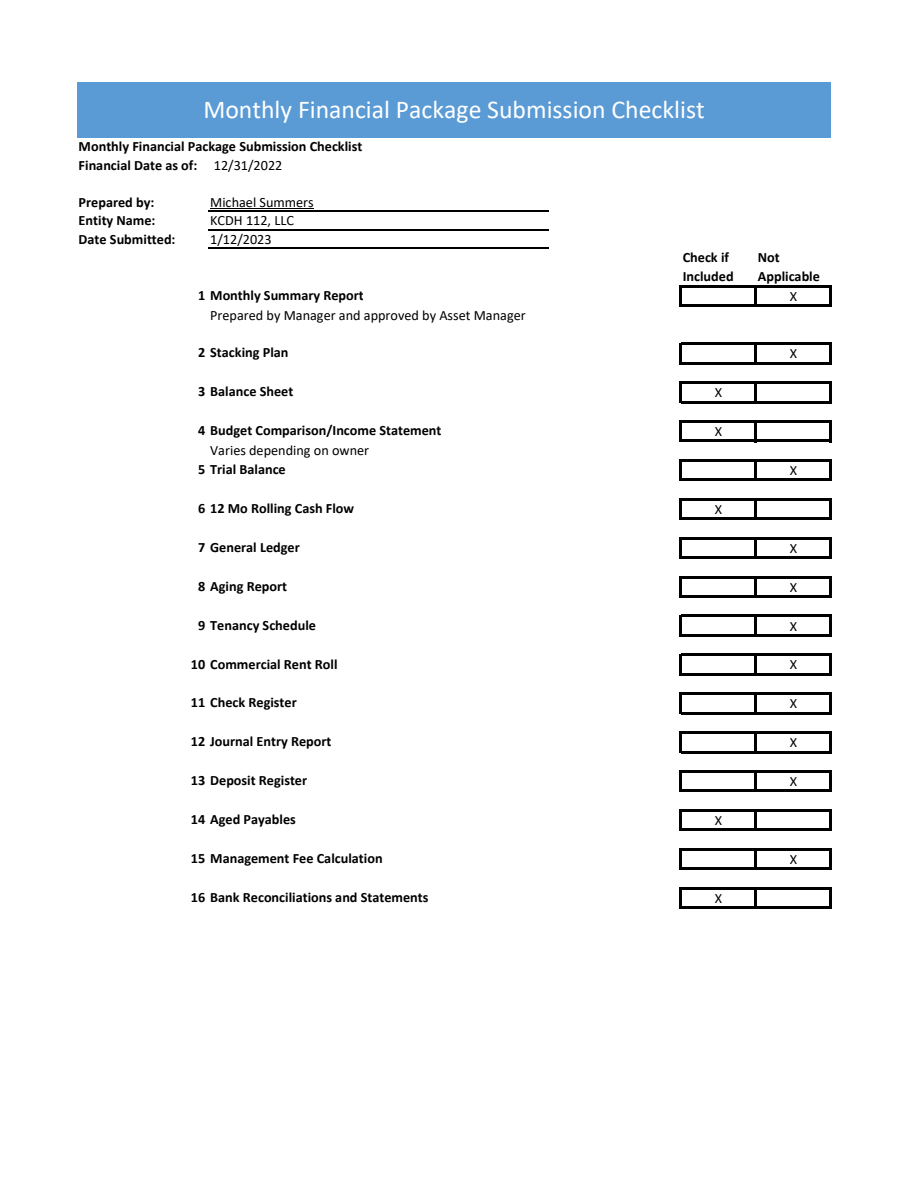
<style>
.page{position:relative;width:918px;height:1188px;background:#fff}
.page>*{position:absolute;margin:0;border:0;box-sizing:border-box;transform-origin:0 0}
.t1{font:25.8px "Calibri";color:#fff}
.t2{font:700 14.25px/18.6px "Calibri";color:#000}
.t3{font:14.25px/18.6px "Calibri";color:#000}
.s1{font-weight:400}
</style>
<div class="page">
<div style="left:77px;top:82px;width:754px;height:55px;background:#5b9bd5"></div>
<hr style="left:210px;top:208px;width:104px;height:1px;background:#000">
<hr style="left:679px;top:285px;width:2px;height:22px;background:#000">
<hr style="left:754px;top:288px;width:3px;height:19px;background:#000">
<hr style="left:829px;top:288px;width:3px;height:19px;background:#000">
<hr style="left:679px;top:343px;width:2px;height:21px;background:#000">
<hr style="left:754px;top:345px;width:3px;height:19px;background:#000">
<hr style="left:829px;top:345px;width:3px;height:19px;background:#000">
<hr style="left:679px;top:381px;width:2px;height:22px;background:#000">
<hr style="left:754px;top:384px;width:3px;height:19px;background:#000">
<hr style="left:829px;top:384px;width:3px;height:19px;background:#000">
<hr style="left:679px;top:420px;width:2px;height:22px;background:#000">
<hr style="left:754px;top:423px;width:3px;height:19px;background:#000">
<hr style="left:829px;top:423px;width:3px;height:19px;background:#000">
<hr style="left:679px;top:459px;width:2px;height:22px;background:#000">
<hr style="left:754px;top:462px;width:3px;height:19px;background:#000">
<hr style="left:829px;top:462px;width:3px;height:19px;background:#000">
<hr style="left:679px;top:498px;width:2px;height:22px;background:#000">
<hr style="left:754px;top:501px;width:3px;height:19px;background:#000">
<hr style="left:829px;top:501px;width:3px;height:19px;background:#000">
<hr style="left:679px;top:537px;width:2px;height:22px;background:#000">
<hr style="left:754px;top:539px;width:3px;height:20px;background:#000">
<hr style="left:829px;top:539px;width:3px;height:20px;background:#000">
<hr style="left:679px;top:576px;width:2px;height:22px;background:#000">
<hr style="left:754px;top:578px;width:3px;height:20px;background:#000">
<hr style="left:829px;top:578px;width:3px;height:20px;background:#000">
<hr style="left:679px;top:615px;width:2px;height:22px;background:#000">
<hr style="left:754px;top:617px;width:3px;height:20px;background:#000">
<hr style="left:829px;top:617px;width:3px;height:20px;background:#000">
<hr style="left:679px;top:654px;width:2px;height:22px;background:#000">
<hr style="left:754px;top:656px;width:3px;height:20px;background:#000">
<hr style="left:829px;top:656px;width:3px;height:20px;background:#000">
<hr style="left:679px;top:692px;width:2px;height:22px;background:#000">
<hr style="left:754px;top:695px;width:3px;height:19px;background:#000">
<hr style="left:829px;top:695px;width:3px;height:19px;background:#000">
<hr style="left:679px;top:731px;width:2px;height:22px;background:#000">
<hr style="left:754px;top:734px;width:3px;height:19px;background:#000">
<hr style="left:829px;top:734px;width:3px;height:19px;background:#000">
<hr style="left:679px;top:770px;width:2px;height:22px;background:#000">
<hr style="left:754px;top:773px;width:3px;height:19px;background:#000">
<hr style="left:829px;top:773px;width:3px;height:19px;background:#000">
<hr style="left:679px;top:809px;width:2px;height:22px;background:#000">
<hr style="left:754px;top:812px;width:3px;height:19px;background:#000">
<hr style="left:829px;top:812px;width:3px;height:19px;background:#000">
<hr style="left:679px;top:848px;width:2px;height:22px;background:#000">
<hr style="left:754px;top:850px;width:3px;height:20px;background:#000">
<hr style="left:829px;top:850px;width:3px;height:20px;background:#000">
<hr style="left:679px;top:887px;width:2px;height:22px;background:#000">
<hr style="left:754px;top:889px;width:3px;height:20px;background:#000">
<hr style="left:829px;top:889px;width:3px;height:20px;background:#000">
<hr style="left:208px;top:211px;width:341px;height:1px;background:#000">
<hr style="left:208px;top:229px;width:341px;height:2px;background:#000">
<hr style="left:208px;top:248px;width:341px;height:1px;background:#000">
<hr style="left:681px;top:285px;width:151px;height:3px;background:#000">
<hr style="left:681px;top:305px;width:151px;height:2px;background:#000">
<hr style="left:681px;top:343px;width:151px;height:2px;background:#000">
<hr style="left:681px;top:362px;width:151px;height:2px;background:#000">
<hr style="left:681px;top:381px;width:151px;height:3px;background:#000">
<hr style="left:681px;top:401px;width:151px;height:2px;background:#000">
<hr style="left:681px;top:420px;width:151px;height:3px;background:#000">
<hr style="left:681px;top:440px;width:151px;height:2px;background:#000">
<hr style="left:681px;top:459px;width:151px;height:3px;background:#000">
<hr style="left:681px;top:479px;width:151px;height:2px;background:#000">
<hr style="left:681px;top:498px;width:151px;height:3px;background:#000">
<hr style="left:681px;top:518px;width:151px;height:2px;background:#000">
<hr style="left:681px;top:537px;width:151px;height:2px;background:#000">
<hr style="left:681px;top:556px;width:151px;height:3px;background:#000">
<hr style="left:681px;top:576px;width:151px;height:2px;background:#000">
<hr style="left:681px;top:595px;width:151px;height:3px;background:#000">
<hr style="left:681px;top:615px;width:151px;height:2px;background:#000">
<hr style="left:681px;top:634px;width:151px;height:3px;background:#000">
<hr style="left:681px;top:654px;width:151px;height:2px;background:#000">
<hr style="left:681px;top:673px;width:151px;height:3px;background:#000">
<hr style="left:681px;top:692px;width:151px;height:3px;background:#000">
<hr style="left:681px;top:712px;width:151px;height:2px;background:#000">
<hr style="left:681px;top:731px;width:151px;height:3px;background:#000">
<hr style="left:681px;top:751px;width:151px;height:2px;background:#000">
<hr style="left:681px;top:770px;width:151px;height:3px;background:#000">
<hr style="left:681px;top:790px;width:151px;height:2px;background:#000">
<hr style="left:681px;top:809px;width:151px;height:3px;background:#000">
<hr style="left:681px;top:829px;width:151px;height:2px;background:#000">
<hr style="left:681px;top:848px;width:151px;height:2px;background:#000">
<hr style="left:681px;top:867px;width:151px;height:3px;background:#000">
<hr style="left:681px;top:887px;width:151px;height:2px;background:#000">
<hr style="left:681px;top:906px;width:151px;height:3px;background:#000">
<h1 class="t1" style="left:203px;top:98px;width:503px">Monthly Financial Package Submission Checklist</h1>
<p class="t2" style="left:79px;top:138px;width:285px">Monthly Financial Package Submission Checklist</p>
<p class="t2" style="left:79px;top:157px;width:205px">Financial Date as of: <span class="s1">12/31/2022</span></p>
<p class="t2" style="left:79px;top:194px;width:98px">Prepared by:<br>Entity Name:<br>Date Submitted:</p>
<p class="t3" style="left:210px;top:194px;width:105px">Michael Summers<br>KCDH 112, LLC<br>1/12/2023</p>
<p class="t2" style="left:683px;top:250px;width:48px">Check if</p>
<p class="t2" style="left:758px;top:250px;width:23px">Not</p>
<p class="t2" style="left:683px;top:268px;width:52px">Included</p>
<p class="t2" style="left:758px;top:268px;width:64px">Applicable</p>
<p class="t2" style="left:198px;top:287px;width:167px">1 Monthly Summary Report</p>
<p class="t3" style="left:790px;top:288px;width:9px">X</p>
<p class="t3" style="left:210px;top:307px;width:317px">Prepared by Manager and approved by Asset Manager</p>
<p class="t2" style="left:198px;top:345px;width:92px">2 Stacking Plan</p>
<p class="t3" style="left:790px;top:346px;width:9px">X</p>
<p class="t2" style="left:198px;top:383px;width:97px">3 Balance Sheet</p>
<p class="t3" style="left:715px;top:384px;width:9px">X</p>
<p class="t2" style="left:198px;top:422px;width:245px">4 Budget Comparison/Income Statement</p>
<p class="t3" style="left:715px;top:423px;width:9px">X</p>
<p class="t3" style="left:210px;top:442px;width:160px">Varies depending on owner</p>
<p class="t2" style="left:198px;top:461px;width:89px">5 Trial Balance</p>
<p class="t3" style="left:790px;top:462px;width:9px">X</p>
<p class="t2" style="left:198px;top:500px;width:158px">6 12 Mo Rolling Cash Flow</p>
<p class="t3" style="left:715px;top:501px;width:9px">X</p>
<p class="t2" style="left:198px;top:539px;width:103px">7 General Ledger</p>
<p class="t3" style="left:790px;top:540px;width:9px">X</p>
<p class="t2" style="left:198px;top:578px;width:90px">8 Aging Report</p>
<p class="t3" style="left:790px;top:579px;width:9px">X</p>
<p class="t2" style="left:198px;top:617px;width:119px">9 Tenancy Schedule</p>
<p class="t3" style="left:790px;top:618px;width:9px">X</p>
<p class="t2" style="left:191px;top:656px;width:148px">10 Commercial Rent Roll</p>
<p class="t3" style="left:790px;top:657px;width:9px">X</p>
<p class="t2" style="left:191px;top:695px;width:107px">11 Check Register</p>
<p class="t3" style="left:790px;top:695px;width:9px">X</p>
<p class="t2" style="left:191px;top:733px;width:142px">12 Journal Entry Report</p>
<p class="t3" style="left:790px;top:734px;width:9px">X</p>
<p class="t2" style="left:191px;top:772px;width:118px">13 Deposit Register</p>
<p class="t3" style="left:790px;top:773px;width:9px">X</p>
<p class="t2" style="left:191px;top:811px;width:106px">14 Aged Payables</p>
<p class="t3" style="left:715px;top:812px;width:9px">X</p>
<p class="t2" style="left:191px;top:850px;width:193px">15 Management Fee Calculation</p>
<p class="t3" style="left:790px;top:851px;width:9px">X</p>
<p class="t2" style="left:191px;top:889px;width:239px">16 Bank Reconciliations and Statements</p>
<p class="t3" style="left:715px;top:890px;width:9px">X</p>
</div>
